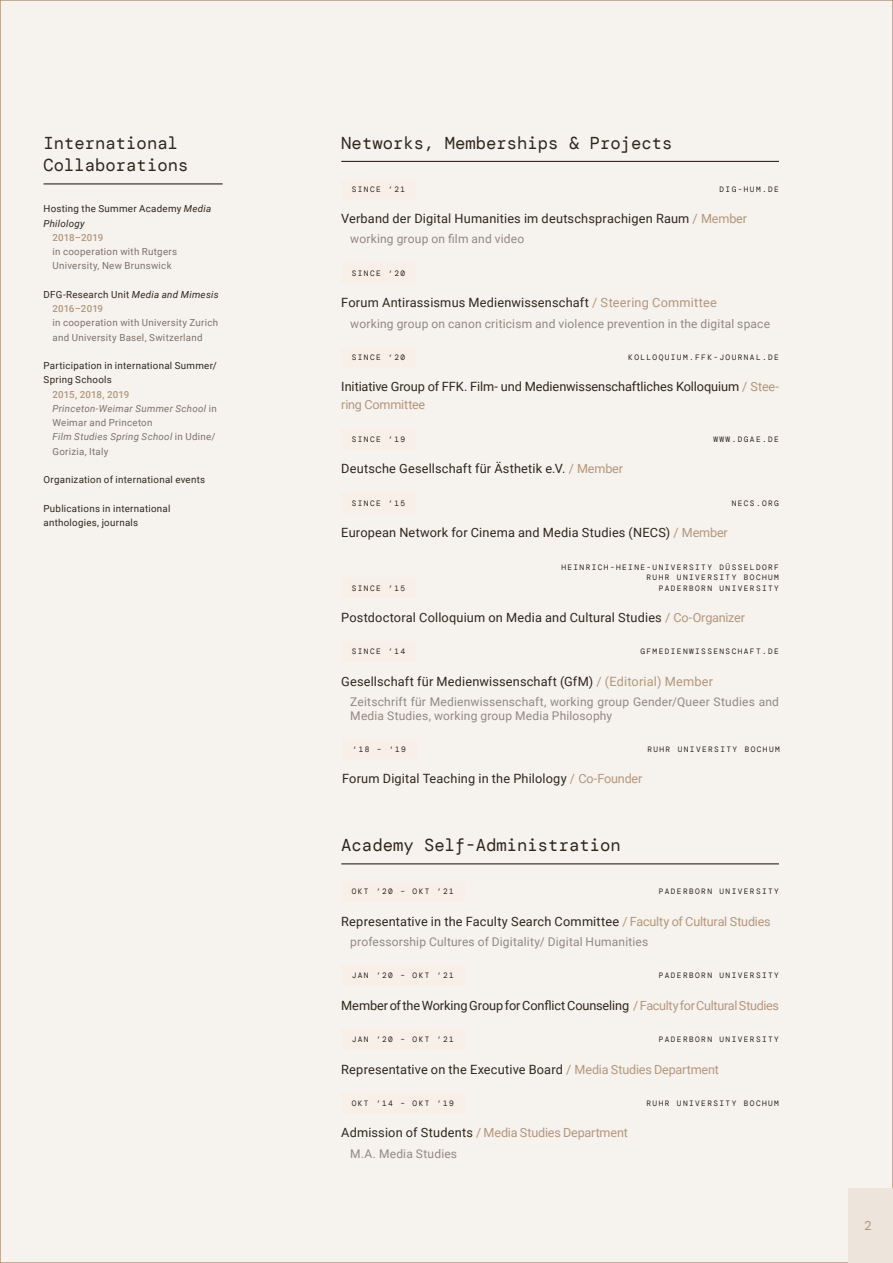
<style>
.page{position:relative;width:893px;height:1263px;background:#fff}
.page>*{position:absolute;margin:0;border:0;box-sizing:border-box;transform-origin:0 0}
.t1{font:17.25px/22.5px "DM Mono";color:#2f271d}
.t2{font:12.75px "Roboto";letter-spacing:.01em;color:#2f271d}
.t3{font:12.75px "Roboto";letter-spacing:-.01em;color:#2f271d}
.t4{font:12.75px "DM Mono";color:#b4977b}
.t5{font:12.6px "Roboto";letter-spacing:-.015em;color:#b4977b}
.t6{font:12px/13.5px "Roboto";letter-spacing:.015em;color:#928981}
.t7{font:9.75px/14.2px "Roboto";letter-spacing:.025em;color:#2f271d}
.t8{font:9.75px/14.2px "Roboto";letter-spacing:.03em;color:#7d736a}
.t9{font:italic 9.75px/14.2px "Roboto";letter-spacing:.03em;color:#7d736a}
.t10{font:500 9.75px "Roboto";letter-spacing:.015em;color:#b4977b}
.t11{font:7.8px/10.5px "DM Mono";letter-spacing:.18em;color:#2f271d;text-align:right}
.s1{font-style:italic}
.s2{font-weight:500;color:#b4977b}
.s3{font-weight:500;font-style:normal;color:#b4977b}
.s4{font-style:normal}
.s5{color:#b4977b}
.s6{font-size:12.6px;color:#b4977b}
.s7{font-size:12.75px;color:#2f271d}
</style>
<div class="page">
<div style="left:0;top:0;width:893px;height:1263px;background:#f6f2ee;border:2px solid #b4977b"></div>
<div style="left:848px;top:1188px;width:45px;height:75px;background:#ede4dc"></div>
<hr style="left:341px;top:161px;width:438px;height:1px;background:#2f271d">
<div style="left:341px;top:179px;width:75px;height:20px;background:#f7efe8"></div>
<div style="left:341px;top:263px;width:75px;height:20px;background:#f7efe8"></div>
<div style="left:341px;top:429px;width:75px;height:20px;background:#f7efe8"></div>
<div style="left:341px;top:493px;width:75px;height:20px;background:#f7efe8"></div>
<div style="left:341px;top:641px;width:75px;height:21px;background:#f7efe8"></div>
<hr style="left:341px;top:863px;width:438px;height:1px;background:#2f271d">
<div style="left:341px;top:881px;width:123px;height:21px;background:#f7efe8"></div>
<div style="left:341px;top:965px;width:123px;height:21px;background:#f7efe8"></div>
<div style="left:341px;top:1029px;width:123px;height:21px;background:#f7efe8"></div>
<div style="left:341px;top:1093px;width:123px;height:20px;background:#f7efe8"></div>
<div style="left:342px;top:739px;width:74px;height:20px;background:#f7efe8"></div>
<div style="left:341px;top:347px;width:75px;height:20px;background:#f7efe8"></div>
<div style="left:341px;top:578px;width:75px;height:20px;background:#f7efe8"></div>
<hr style="left:43px;top:183px;width:180px;height:1px;background:#2f271d">
<h1 class="t1" style="left:44px;top:131px;width:146px">International<br>Collaborations</h1>
<p class="t7" style="left:44px;top:201px;width:169px">Hosting the Summer Academy <span class="s1">Media<br>Philology</span></p>
<p class="t10" style="left:52px;top:230px;width:52px">2018–2019</p>
<p class="t8" style="left:52px;top:244px;width:126px">in cooperation with Rutgers<br>University, New Brunswick</p>
<p class="t7" style="left:52px;top:287px;width:168px;text-indent:-9px">DFG-Research Unit <span class="s1">Media and Mimesis<br></span><span class="s2">2016–2019</span></p>
<p class="t8" style="left:52px;top:315px;width:167px">in cooperation with University Zurich and University Basel, Switzerland</p>
<p class="t7" style="left:43px;top:358px;width:175px">Participation in international Summer/<br>Spring Schools</p>
<p class="t9" style="left:52px;top:387px;width:166px"><span class="s3">2015, 2018, 2019<br></span>Princeton-Weimar Summer School <span class="s4">in<br>Weimar and Princeton<br></span>Film Studies Spring School <span class="s4">in Udine/<br>Gorizia, Italy</span></p>
<p class="t7" style="left:43px;top:472px;width:163px">Organization of international events</p>
<p class="t7" style="left:43px;top:501px;width:128px">Publications in international anthologies, journals</p>
<h1 class="t1" style="left:341px;top:131px;width:333px">Networks, Memberships &amp; Projects</h1>
<p class="t11" style="left:352px;top:184px;width:55px">SINCE ’21</p>
<p class="t11" style="left:719px;top:184px;width:61px">DIG-HUM.DE</p>
<p class="t2" style="left:341px;top:210px;width:407px">Verband der Digital Humanities im deutschsprachigen Raum <span class="s5">/</span> <span class="s6">Member</span></p>
<p class="t6" style="left:350px;top:232px;width:175px">working group on film and video</p>
<p class="t11" style="left:352px;top:268px;width:55px">SINCE ‘20</p>
<p class="t2" style="left:341px;top:294px;width:377px">Forum Antirassismus Medienwissenschaft <span class="s5">/ Steering Committee</span></p>
<p class="t6" style="left:350px;top:316px;width:421px">working group on canon criticism and violence prevention in the digital space</p>
<p class="t11" style="left:352px;top:352px;width:55px">SINCE ‘20</p>
<p class="t11" style="left:628px;top:352px;width:152px">KOLLOQUIUM.FFK-JOURNAL.DE</p>
<p class="t3" style="left:341px;top:378px;width:439px">Initiative Group of FFK. Film- und Medienwissenschaftliches Kolloquium <span class="s5">/</span> <span class="s6">Stee-</span></p>
<p class="t5" style="left:341px;top:396px;width:86px">ring Committee</p>
<p class="t11" style="left:352px;top:434px;width:55px">SINCE ’19</p>
<p class="t11" style="left:713px;top:434px;width:67px">WWW.DGAE.DE</p>
<p class="t2" style="left:341px;top:460px;width:283px">Deutsche Gesellschaft für Ästhetik e.V. <span class="s5">/</span> <span class="s6">Member</span></p>
<p class="t11" style="left:352px;top:498px;width:55px">SINCE ’15</p>
<p class="t11" style="left:732px;top:498px;width:49px">NECS.ORG</p>
<p class="t2" style="left:341px;top:524px;width:388px">European Network for Cinema and Media Studies (NECS) <span class="s5">/</span> <span class="s6">Member</span></p>
<p class="t11" style="left:352px;top:583px;width:55px">SINCE ’15</p>
<p class="t11" style="left:561px;top:562px;width:219px">HEINRICH-HEINE-UNIVERSITY DÜSSELDORF<br>RUHR UNIVERSITY BOCHUM<br>PADERBORN UNIVERSITY</p>
<p class="t2" style="left:341px;top:608px;width:405px">Postdoctoral Colloquium on Media and Cultural Studies <span class="s5">/</span> <span class="s6">Co-Organizer</span></p>
<p class="t11" style="left:352px;top:646px;width:55px">SINCE ’14</p>
<p class="t11" style="left:640px;top:646px;width:140px">GFMEDIENWISSENSCHAFT.DE</p>
<p class="t2" style="left:341px;top:672px;width:373px">Gesellschaft für Medienwissenschaft (GfM) <span class="s5">/ (Editorial) Member</span></p>
<p class="t6" style="left:350px;top:695px;width:430px">Zeitschrift für Medienwissenschaft, working group Gender/Queer Studies and<br>Media Studies, working group Media Philosophy</p>
<p class="t11" style="left:353px;top:744px;width:55px">‘18 – ‘19</p>
<p class="t11" style="left:647px;top:744px;width:134px">RUHR UNIVERSITY BOCHUM</p>
<p class="t2" style="left:342px;top:770px;width:302px">Forum Digital Teaching in the Philology <span class="s5">/</span> <span class="s6">Co-Founder</span></p>
<h1 class="t1" style="left:341px;top:834px;width:281px">Academy Self-Administration</h1>
<p class="t11" style="left:352px;top:886px;width:104px">OKT ’20 – OKT ’21</p>
<p class="t11" style="left:659px;top:886px;width:122px">PADERBORN UNIVERSITY</p>
<p class="t2" style="left:341px;top:912px;width:431px">Representative in the Faculty Search Committee <span class="s6">/ Faculty of Cultural Studies</span></p>
<p class="t6" style="left:350px;top:934px;width:300px">professorship Cultures of Digitality/ Digital Humanities</p>
<p class="t11" style="left:352px;top:970px;width:104px">JAN ’20 – OKT ’21</p>
<p class="t11" style="left:659px;top:970px;width:122px">PADERBORN UNIVERSITY</p>
<p class="t3" style="left:341px;top:996px;width:439px">Member of the Working Group for Conflict Counseling <span class="s6">/ Faculty for Cultural Studies</span></p>
<p class="t11" style="left:352px;top:1034px;width:104px">JAN ’20 – OKT ’21</p>
<p class="t11" style="left:659px;top:1034px;width:122px">PADERBORN UNIVERSITY</p>
<p class="t2" style="left:341px;top:1060px;width:379px">Representative on the Executive Board <span class="s5">/</span> <span class="s6">Media Studies Department</span></p>
<p class="t11" style="left:352px;top:1098px;width:104px">OKT ’14 – OKT ’19</p>
<p class="t11" style="left:646px;top:1098px;width:134px">RUHR UNIVERSITY BOCHUM</p>
<p class="t5" style="left:341px;top:1124px;width:288px"><span class="s7">Admission of Students</span> / Media Studies Department</p>
<p class="t6" style="left:350px;top:1146px;width:108px">M.A. Media Studies</p>
<p class="t4" style="left:864px;top:1217px;width:9px">2</p>
</div>
